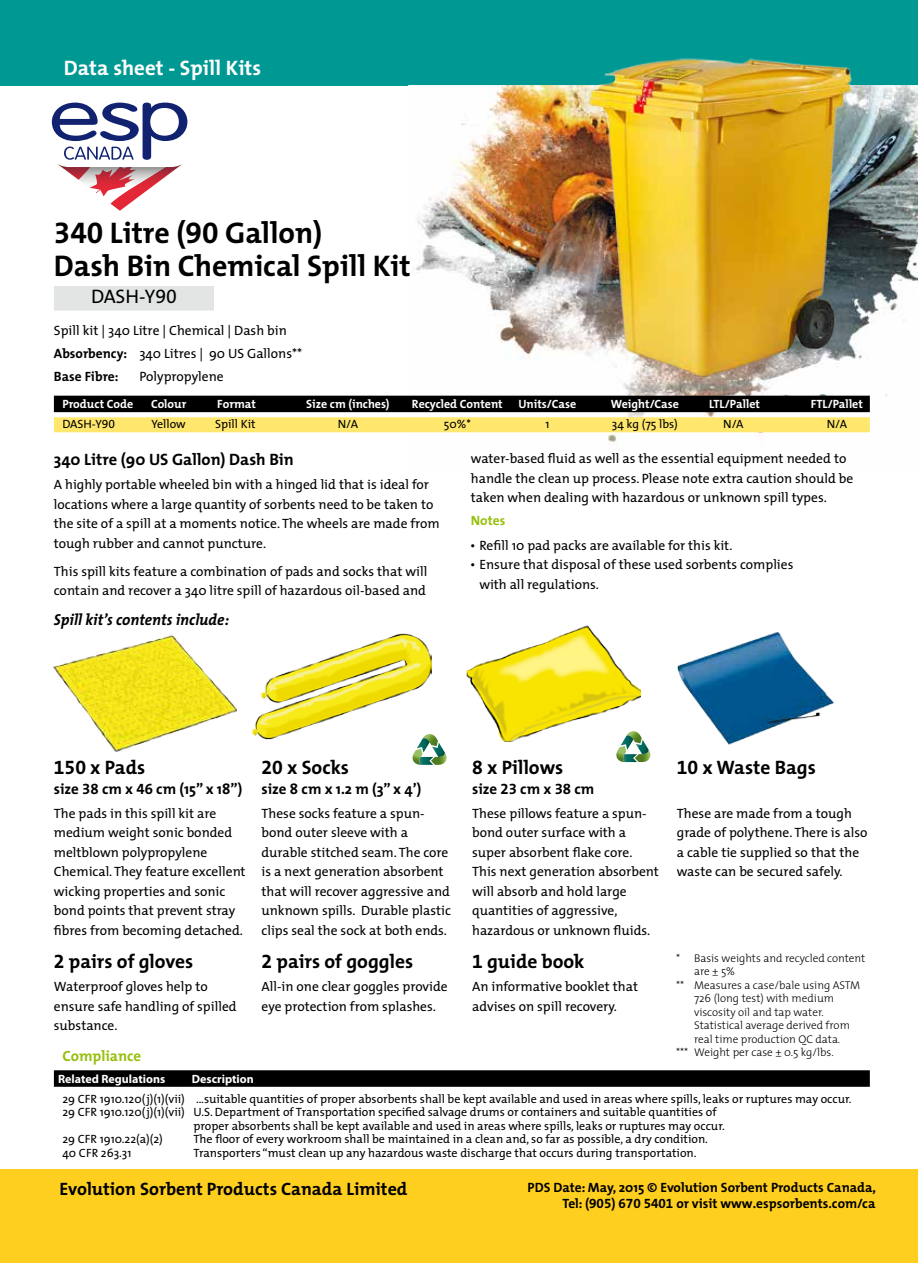
<style>
.page{position:relative;width:918px;height:1263px;background:#fff}
.page>*{position:absolute;margin:0;border:0;box-sizing:border-box;transform-origin:0 0}
.t1{font:700 30px/33px "The Mix";color:#000}
.t2{font:700 21px "The Mix";color:#fff}
.t3{font:19.65px "The Mix";color:#000}
.t4{font:700 19.5px "The Mix";color:#000}
.t5{font:700 18px "The Mix";color:#000}
.t6{font:700 16.5px "The Mix";color:#000}
.t7{font:italic 700 15.9px "The Mix";color:#000;scale:.95 1}
.t8{font:700 15px "The Mix";color:#000}
.t9{font:700 15px "The Mix";color:#97bf0d}
.t10{font:13.5px/19.5px "The Mix";color:#000}
.t11{font:700 13.5px/16.2px "The Mix";color:#000;text-align:right}
.t12{font:12px "The Mix";color:#000}
.t13{font:700 12px "The Mix";color:#fff}
.t14{font:700 12px "Myriad Pro";color:#fff}
.t15{font:300 11.25px "The Mix";color:#000}
.s1{font-family:"The Mix Bold Expert";font-weight:400}
.s2{font-family:"The Mix Expert"}
.s3{font-weight:700}
.s4{font-weight:700;color:#97bf0d}
.s5{font-family:"Myriad Pro";font-weight:900}
</style>
<div class="page">
<div style="left:0;top:1169px;width:918px;height:94px;background:#ffcf1f"></div>
<svg style="left:52px;top:103px;width:135px;height:108px"></svg>
<div style="left:54px;top:1070px;width:816px;height:17px;background:#000"></div>
<div style="left:0;top:0;width:918px;height:85px;background:#009893"></div>
<img style="left:408px;top:85px;width:510px;height:357px">
<div style="left:54px;top:396px;width:816px;height:16px;background:#000"></div>
<div style="left:54px;top:417px;width:816px;height:15px;background:#ffe76d"></div>
<div style="left:54px;top:286px;width:160px;height:25px;background:#e3e4e4"></div>
<img style="left:677px;top:631px;width:157px;height:114px">
<svg style="left:412px;top:734px;width:35px;height:31px"></svg>
<img style="left:54px;top:635px;width:183px;height:117px">
<img style="left:251px;top:633px;width:181px;height:116px">
<img style="left:466px;top:625px;width:174px;height:116px">
<svg style="left:616px;top:731px;width:35px;height:31px"></svg>
<img style="left:562px;top:58px;width:320px;height:325px">
<h2 class="t2" style="left:64px;top:50px;width:199px">Data sheet - Spill Kits</h2>
<h1 class="t1" style="left:54px;top:215px;width:358px"><span class="s1">340</span> Litre (<span class="s1">90</span> Gallon)<br>Dash Bin Chemical Spill Kit</h1>
<h3 class="t3" style="left:91px;top:280px;width:87px">DASH-Y<span class="s2">90</span></h3>
<p class="t10" style="left:54px;top:319px;width:250px;line-height:22.5px">Spill kit | 340 Litre | Chemical | Dash bin<br><span class="s3">Absorbency:</span> 340 Litres | 90 US Gallons**<br><span class="s3">Base Fibre:</span></p>
<p class="t10" style="left:139px;top:366px;width:86px">Polypropylene</p>
<p class="t13" style="left:62px;top:394px;width:73px">Product Code</p>
<p class="t13" style="left:151px;top:394px;width:37px">Colour</p>
<p class="t13" style="left:217px;top:394px;width:40px">Format</p>
<p class="t13" style="left:306px;top:394px;width:85px">Size cm (inches)</p>
<p class="t13" style="left:412px;top:394px;width:92px">Recycled Content</p>
<p class="t13" style="left:518px;top:394px;width:59px">Units/Case</p>
<p class="t13" style="left:611px;top:394px;width:70px">Weight/Case</p>
<p class="t13" style="left:709px;top:394px;width:52px">LTL/Pallet</p>
<p class="t13" style="left:811px;top:394px;width:54px">FTL/Pallet</p>
<p class="t12" style="left:62px;top:414px;width:54px">DASH-Y<span class="s2">90</span></p>
<p class="t12" style="left:152px;top:414px;width:36px">Yellow</p>
<p class="t12" style="left:215px;top:414px;width:42px">Spill Kit</p>
<p class="t12" style="left:338px;top:414px;width:22px">N/A</p>
<p class="t12" style="left:444px;top:414px;width:28px">50%*</p>
<p class="t12" style="left:545px;top:414px;width:6px">1</p>
<p class="t12" style="left:612px;top:414px;width:67px">34 kg (75 lbs)</p>
<p class="t12" style="left:723px;top:414px;width:22px">N/A</p>
<p class="t12" style="left:827px;top:414px;width:22px">N/A</p>
<p class="t6" style="left:54px;top:446px;width:241px">340 Litre (90 US Gallon) Dash Bin</p>
<p class="t10" style="left:54px;top:474px;width:387px">A highly portable wheeled bin with a hinged lid that is ideal for locations where a large quantity of sorbents need to be taken to the site of a spill at a moments notice. The wheels are made from tough rubber and cannot puncture.</p>
<p class="t10" style="left:54px;top:561px;width:375px">This spill kits feature a combination of pads and socks that will contain and recover a 340 litre spill of hazardous oil-based and</p>
<p class="t7" style="left:54px;top:606px;width:186px">Spill kit’s contents include:</p>
<p class="t10" style="left:471px;top:448px;width:384px">water-based fluid as well as the essential equipment needed to handle the clean up process. Please note extra caution should be taken when dealing with hazardous or unknown spill types.</p>
<p class="t10" style="left:471px;top:507px;width:263px;line-height:25.2px"><span class="s4">Notes<br></span><span class="s5">·</span> Refill 10 pad packs are available for this kit.</p>
<p class="t10" style="left:479px;top:554px;width:316px;text-indent:-9px"><span class="s5">·</span> Ensure that disposal of these used sorbents complies with all regulations.</p>
<h3 class="t4" style="left:54px;top:751px;width:93px"><span class="s1">150</span> x Pads</h3>
<p class="t8" style="left:54px;top:776px;width:190px">size <span class="s1">38</span> cm x <span class="s1">46</span> cm (15” x 18”)</p>
<p class="t10" style="left:54px;top:803px;width:193px">The pads in this spill kit are medium weight sonic bonded meltblown polypropylene<br>Chemical. They feature excellent wicking properties and sonic bond points that prevent stray fibres from becoming detached.</p>
<h3 class="t4" style="left:262px;top:751px;width:89px"><span class="s1">20</span> x Socks</h3>
<p class="t8" style="left:262px;top:776px;width:161px">size 8 cm x 1.2 m (3” x 4’)</p>
<p class="t10" style="left:262px;top:803px;width:191px">These socks feature a spun&shy;bond outer sleeve with a durable stitched seam. The core is a next generation absorbent that will recover aggressive and unknown spills. Durable plastic clips seal the sock at both ends.</p>
<h3 class="t4" style="left:472px;top:751px;width:92px"><span class="s1">8</span> x Pillows</h3>
<p class="t8" style="left:472px;top:776px;width:124px">size <span class="s1">23</span> cm x <span class="s1">38</span> cm</p>
<p class="t10" style="left:472px;top:803px;width:188px">These pillows feature a spun&shy;bond outer surface with a super absorbent flake core.<br>This next generation absorbent will absorb and hold large quantities of aggressive, hazardous or unknown fluids.</p>
<h3 class="t4" style="left:677px;top:751px;width:140px"><span class="s1">10</span> x Waste Bags</h3>
<p class="t10" style="left:677px;top:803px;width:192px">These are made from a tough grade of polythene. There is also a cable tie supplied so that the waste can be secured safely.</p>
<h3 class="t4" style="left:54px;top:945px;width:141px"><span class="s1">2</span> pairs of gloves</h3>
<p class="t10" style="left:54px;top:977px;width:184px">Waterproof gloves help to ensure safe handling of spilled substance.</p>
<h3 class="t4" style="left:262px;top:945px;width:153px"><span class="s1">2</span> pairs of goggles</h3>
<p class="t10" style="left:262px;top:977px;width:188px">All-in one clear goggles provide eye protection from splashes.</p>
<h3 class="t4" style="left:472px;top:945px;width:114px"><span class="s1">1</span> guide book</h3>
<p class="t10" style="left:472px;top:977px;width:167px">An informative booklet that advises on spill recovery.</p>
<p class="t15" style="left:676px;top:949px;width:191px">* Basis weights and recycled content</p>
<p class="t15" style="left:694px;top:962px;width:43px">are ± 5%</p>
<p class="t15" style="left:676px;top:976px;width:186px">** Measures a case/bale using ASTM</p>
<p class="t15" style="left:694px;top:989px;width:142px">726 (long test) with medium</p>
<p class="t15" style="left:694px;top:1003px;width:131px">viscosity oil and tap water.</p>
<p class="t15" style="left:694px;top:1016px;width:157px">Statistical average derived from</p>
<p class="t15" style="left:694px;top:1030px;width:148px">real time production QC data.</p>
<p class="t15" style="left:676px;top:1043px;width:159px">*** Weight per case ± 0.5 kg/lbs.</p>
<p class="t9" style="left:62px;top:1043px;width:80px">Compliance</p>
<p class="t14" style="left:58px;top:1072px;width:109px">Related Regulations</p>
<p class="t14" style="left:192px;top:1072px;width:63px">Description</p>
<p class="t12" style="left:62px;top:1088px;width:791px">29 CFR 1910.120(j)(1)(vii) ...suitable quantities of proper absorbents shall be kept available and used in areas where spills, leaks or ruptures may occur.</p>
<p class="t12" style="left:62px;top:1102px;width:656px">29 CFR 1910.120(j)(1)(vii) U.S. Department of Transportation specified salvage drums or containers and suitable quantities of</p>
<p class="t12" style="left:193px;top:1115px;width:533px">proper absorbents shall be kept available and used in areas where spills, leaks or ruptures may occur.</p>
<p class="t12" style="left:62px;top:1129px;width:102px">29 CFR 1910.22(a)(2)</p>
<p class="t12" style="left:193px;top:1129px;width:516px">The floor of every workroom shall be maintained in a clean and, so far as possible, a dry condition.</p>
<p class="t12" style="left:62px;top:1142px;width:71px">40 CFR 263.31</p>
<p class="t12" style="left:193px;top:1142px;width:505px">Transporters “must clean up any hazardous waste discharge that occurs during transportation.</p>
<h3 class="t5" style="left:60px;top:1174px;width:349px">Evolution Sorbent Products Canada Limited</h3>
<p class="t11" style="left:528px;top:1179px;width:350px">PDS Date: May, 2015 © Evolution Sorbent Products Canada,<br>Tel: <span class="s1">(905) 670 5401</span> or visit www.espsorbents.com/ca</p>
</div>
